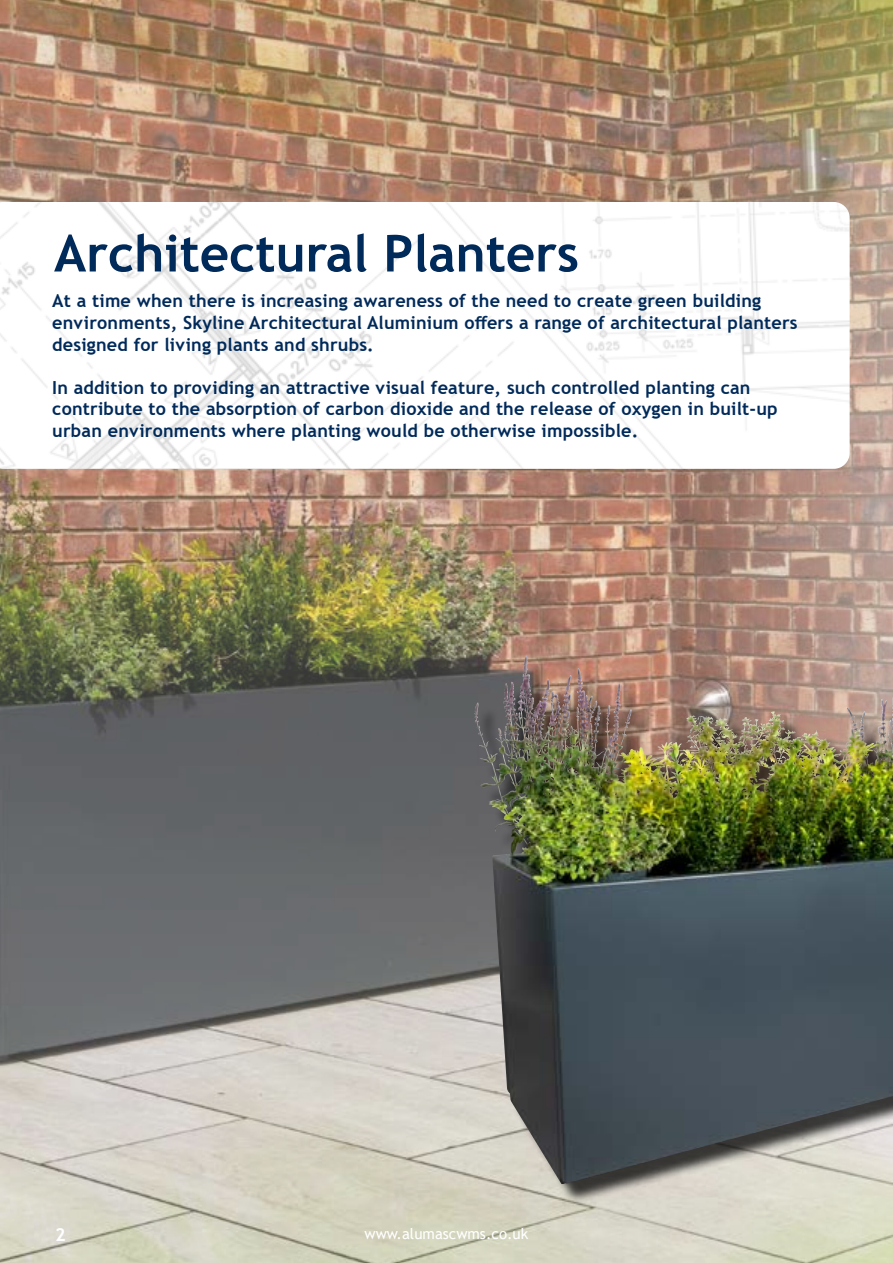
<style>
.page{position:relative;width:893px;height:1263px;background:#fff}
.page>*{position:absolute;margin:0;border:0;box-sizing:border-box;transform-origin:0 0}
.t1{font:700 51px "Trebuchet MS";color:#002a5a}
.t2{font:700 18px/21.6px "Trebuchet MS";letter-spacing:.01em;color:#002a5a}
.t3{font:700 18px "Trebuchet MS";color:#fff}
.t4{font:15px "Trebuchet MS";color:#fff}
</style>
<div class="page">
<img style="left:0;top:0;width:893px;height:1263px">
<img style="left:0;top:202px;width:850px;height:267px">
<div style="left:479px;top:660px;width:414px;height:544px;background:#000;opacity:.75"></div>
<img style="left:515px;top:656px;width:11px;height:72px">
<h1 class="t1" style="left:54px;top:221px;width:526px">Architectural Planters</h1>
<p class="t2" style="left:52px;top:290px;width:747px">At a time when there is increasing awareness of the need to create green building environments, Skyline Architectural Aluminium offers a range of architectural planters designed for living plants and shrubs.</p>
<p class="t2" style="left:52px;top:377px;width:727px">In addition to providing an attractive visual feature, such controlled planting can contribute to the absorption of carbon dioxide and the release of oxygen in built-up urban environments where planting would be otherwise impossible.</p>
<p class="t3" style="left:55px;top:1223px;width:12px">2</p>
<p class="t4" style="left:365px;top:1224px;width:165px">www.alumascwms.co.uk</p>
</div>
